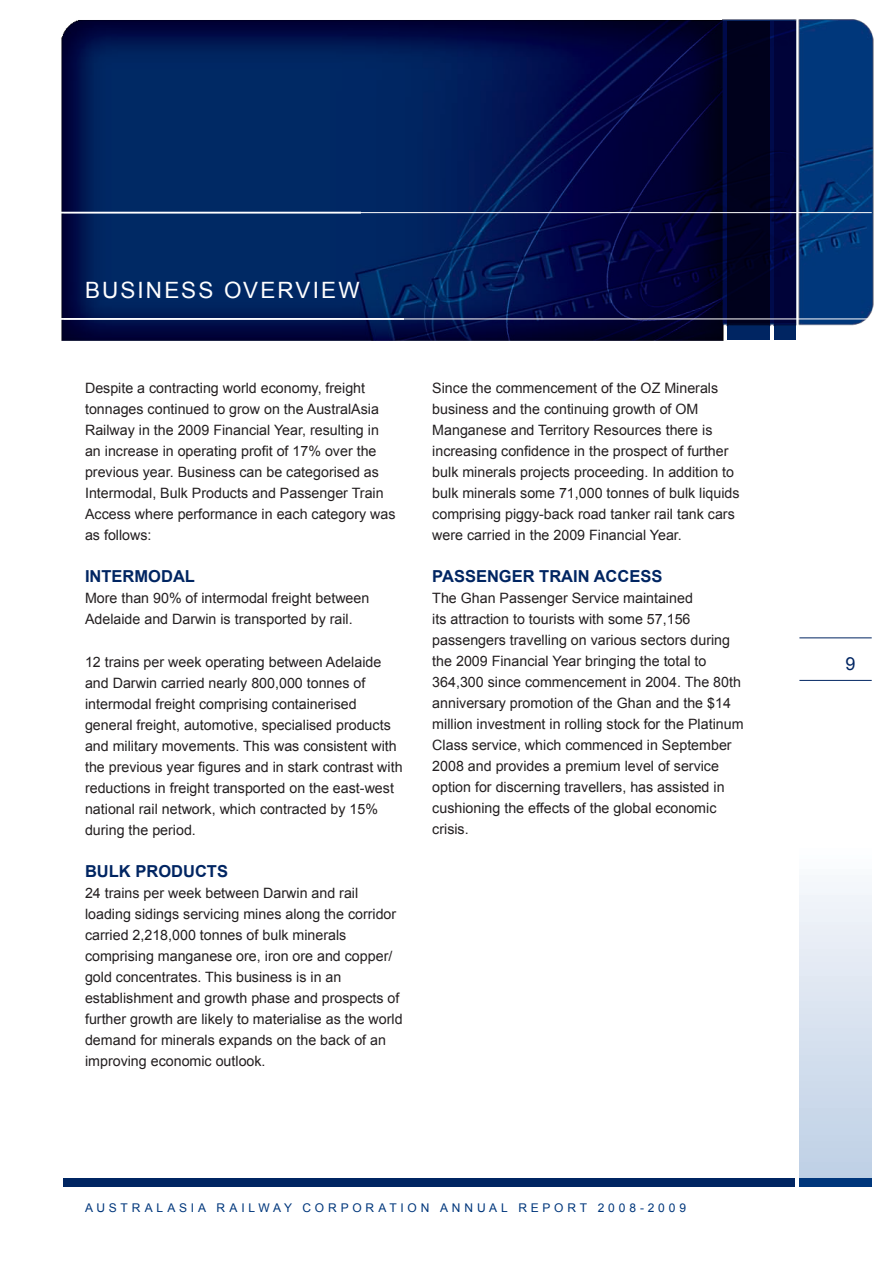
<style>
.page{position:relative;width:893px;height:1263px;background:#fff}
.page>*{position:absolute;margin:0;border:0;box-sizing:border-box;transform-origin:0 0}
.t1{font:22.5px "Arial";letter-spacing:.09em;color:#fff}
.t2{font:18px "Arial";color:#002562}
.t3{font:700 16.5px "Arial";color:#002562}
.t4{font:14.25px/21px "Arial";color:#231f20}
.t5{font:12px "Arial";letter-spacing:.315em;color:#00377c}
</style>
<div class="page">
<div style="left:799px;top:838px;width:73px;height:340px;background:linear-gradient(to bottom,#fdfdfe,#bdcee5)"></div>
<img style="left:61px;top:19px;width:813px;height:321px">
<svg style="left:727px;top:323px;width:43px;height:17px"></svg>
<svg style="left:774px;top:323px;width:21px;height:17px"></svg>
<svg style="left:723px;top:21px;width:72px;height:302px;background:#00032a"></svg>
<hr style="left:799px;top:637px;width:73px;height:1px;background:#002562">
<hr style="left:799px;top:680px;width:73px;height:1px;background:#002562">
<div style="left:64px;top:1178px;width:731px;height:8px;background:#002562"></div>
<div style="left:799px;top:1178px;width:73px;height:8px;background:#00377c"></div>
<hr style="left:64px;top:212px;width:808px;height:1px;background:#fff">
<hr style="left:64px;top:319px;width:808px;height:1px;background:#fff">
<hr style="left:60px;top:212px;width:301px;height:1px;background:#fff">
<hr style="left:60px;top:318px;width:344px;height:2px;background:#fff">
<h1 class="t1" style="left:85px;top:275px;width:276px">BUSI NESS OVERVI EW</h1>
<p class="t4" style="left:85px;top:378px;width:312px">Despite a contracting world economy, freight tonnages continued to grow on the AustralAsia Railway in the 2009 Financial Year, resulting in an increase in operating profit of 17% over the previous year. Business can be categorised as<br>I ntermodal, Bulk Products and Passenger Train Access where performance in each category was as follows:</p>
<p class="t3" style="left:85px;top:566px;width:18px">INTERMO</p>
<p class="t3" style="left:161px;top:566px;width:24px">DAL</p>
<p class="t4" style="left:85px;top:588px;width:286px">More than 90% of intermodal freight between<br>Adelaide and Darwin is transported by rail.</p>
<p class="t4" style="left:85px;top:651px;width:319px">12 trains per week operating between Adelaide and Darwin carried nearly 800,000 tonnes of intermodal freight comprising containerised general freight, automotive, specialised products and military movements. This was consistent with the previous year figures and in stark contrast with reductions in freight transported on the east-west national rail network, which contracted by 15% during the period.</p>
<p class="t3" style="left:85px;top:860px;width:110px">BULK PRODUCTS</p>
<p class="t4" style="left:85px;top:882px;width:319px">24 trains per week between Darwin and rail loading sidings servicing mines along the corridor carried 2,218,000 tonnes of bulk minerals comprising manganese ore, iron ore and copper/ gold concentrates. This business is in an establishment and growth phase and prospects of further growth are likely to materialise as the world demand for minerals expands on the back of an improving economic outlook.</p>
<p class="t4" style="left:432px;top:378px;width:309px">Since the commencement of the OZ Minerals business and the continuing growth of OM Manganese and Territory Resources there is increasing confidence in the prospect of further bulk minerals projects proceeding. I n addition to bulk minerals some 71,000 tonnes of bulk liquids comprising piggy-back road tanker rail tank cars were carried in the 2009 Financial Year.</p>
<p class="t3" style="left:432px;top:566px;width:23px">PASSENGER</p>
<p class="t3" style="left:539px;top:566px;width:21px">TRAIN</p>
<p class="t3" style="left:594px;top:566px;width:24px">ACCESS</p>
<p class="t4" style="left:432px;top:588px;width:313px">The Ghan Passenger Service maintained<br>its attraction to tourists with some 57,156 passengers travelling on various sectors during the 2009 Financial Year bringing the total to 364,300 since commencement in 2004. The 80th anniversary promotion of the Ghan and the $14 million investment in rolling stock for the Platinum Class service, which commenced in September 2008 and provides a premium level of service option for discerning travellers, has assisted in cushioning the effects of the global economic crisis.</p>
<p class="t5" style="left:85px;top:1200px;width:48px">Au stral</p>
<p class="t5" style="left:167px;top:1200px;width:161px">Asia Ra il way Corporat</p>
<p class="t5" style="left:400px;top:1200px;width:19px">i on</p>
<p class="t5" style="left:440px;top:1200px;width:24px">A nnual</p>
<p class="t5" style="left:518px;top:1200px;width:25px">R eport</p>
<p class="t5" style="left:598px;top:1200px;width:90px">2008-2009</p>
<p class="t2" style="left:845px;top:652px;width:12px">9</p>
</div>
